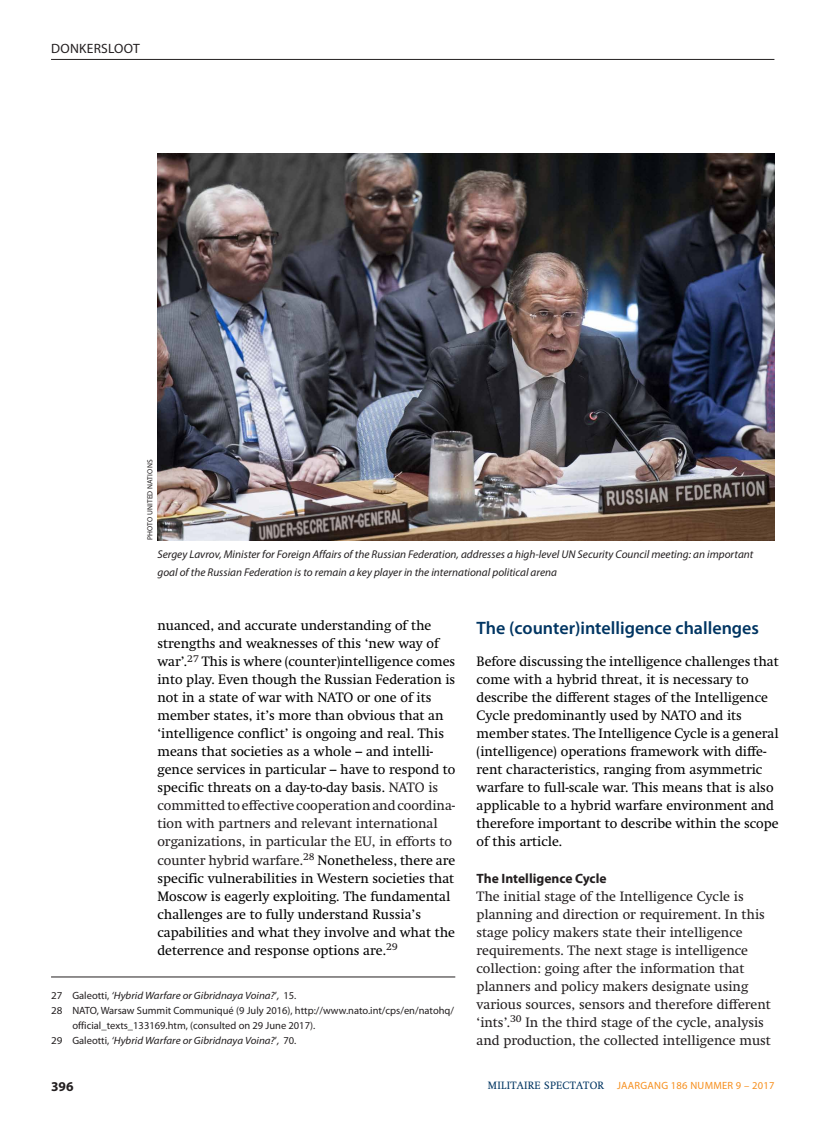
<style>
.page{position:relative;width:817px;height:1136px;background:#fff}
.page>*{position:absolute;margin:0;border:0;box-sizing:border-box;transform-origin:0 0}
.t1{font:600 18px "Myriad Pro";color:#003562}
.t2{font:13.5px/18px "Swift";color:#000}
.t3{font:13.5px/18px "Swift";color:#231f20}
.t4{font:700 13.5px "Myriad Pro";color:#231f20}
.t5{font:13.5px "Myriad Pro";letter-spacing:.02em;color:#231f20}
.t6{font:italic 11.25px/18px "Myriad Pro";color:#231f20}
.t7{font:italic 10.5px "Myriad Pro";color:#231f20;scale:1.05 1}
.t8{font:10.5px "Myriad Pro";color:#231f20;scale:1.05 1}
.t9{font:10.5px "Myriad Pro";color:#231f20}
.t10{font:10.5px "Myriad Pro";letter-spacing:.025em;color:#f68f1e}
.t11{font:7.5px "Myriad Pro";letter-spacing:.02em;color:#231f20}
.s1{color:#231f20}
.s2{font-style:normal}
.s3{font-family:"Swift";color:#003562}
</style>
<div class="page">
<hr style="left:51px;top:59px;width:723px;height:1px;background:#231f20">
<img style="left:157px;top:153px;width:617px;height:387px">
<hr style="left:51px;top:976px;width:404px;height:1px;background:#231f20">
<p class="t5" style="left:51px;top:41px;width:90px">DONKERSLOOT</p>
<p class="t11" style="left:146px;top:540px;width:82px;rotate:-90deg">PHOTO UNITED NATIONS</p>
<p class="t6" style="left:157px;top:545px;width:597px">Sergey Lavrov, Minister for Foreign Affairs of the Russian Federation, addresses a high-level UN Security Council meeting: an important goal of the Russian Federation is to remain a key player in the international political arena</p>
<p class="t2" style="left:157px;top:616px;width:299px">nuanced, and accurate understanding of the strengths and weaknesses of this ‘new way of war’.<sup>27</sup> This is where (counter)intelligence comes into play. Even though the Russian Federation is not in a state of war with NATO or one of its member states, it’s more than obvious that an ‘intelligence conflict’ is ongoing and real. This means that societies as a whole – and intelli&shy;gence services in particular – have to respond to specific threats on a day-to-day basis. <span class="s1">NATO is committed to effective cooperation and coordina&shy;tion with partners and relevant international organizations, in particular the EU, in efforts to counter hybrid warfare.</span><sup>28</sup> Nonetheless, there are specific vulnerabilities in Western societies that Moscow is eagerly exploiting. The fundamental challenges are to fully understand Russia’s capabilities and what they involve and what the deterrence and response options are.<sup>29</sup></p>
<p class="t7" style="left:51px;top:989px;width:235px"><span class="s2">27 Galeotti,</span> ‘Hybrid Warfare or Gibridnaya Voina?<span class="s2">’</span>, <span class="s2">15.</span></p>
<p class="t8" style="left:51px;top:1004px;width:385px">28 NATO, Warsaw Summit Communiqué (9 July 2016), http://www.nato.int/cps/en/natohq/</p>
<p class="t9" style="left:72px;top:1019px;width:244px">official_texts_133169.htm, (consulted on 29 June 2017).</p>
<p class="t7" style="left:51px;top:1034px;width:235px"><span class="s2">29 Galeotti,</span> ‘Hybrid Warfare or Gibridnaya Voina?<span class="s2">’</span>, <span class="s2">70.</span></p>
<h1 class="t1" style="left:476px;top:617px;width:284px">The (counter)intelligence challenges</h1>
<p class="t2" style="left:476px;top:652px;width:303px">Before discussing the intelligence challenges that come with a hybrid threat, it is necessary to describe the different stages of the Intelligence Cycle predominantly used by NATO and its member states. The Intelligence Cycle is a general (intelligence) operations framework with diffe&shy;rent characteristics, ranging from asymmetric warfare to full-scale war. This means that is also applicable to a hybrid warfare environment and therefore important to describe within the scope of this article.</p>
<p class="t4" style="left:476px;top:870px;width:131px">The Intelligence Cycle</p>
<p class="t3" style="left:476px;top:886px;width:296px">The initial stage of the Intelligence Cycle is planning and direction or requirement. In this stage policy makers state their intelligence requirements. The next stage is intelligence collection: going after the information that planners and policy makers designate using various sources, sensors and therefore different ‘ints’.<sup>30</sup> In the third stage of the cycle, analysis and production, the collected intelligence must</p>
<p class="t4" style="left:51px;top:1078px;width:24px">396</p>
<p class="t10" style="left:488px;top:1079px;width:288px"><span class="s3">MILITAIRE SPECTATOR</span> JAARGANG 186 NUMMER 9 – 2017</p>
</div>
